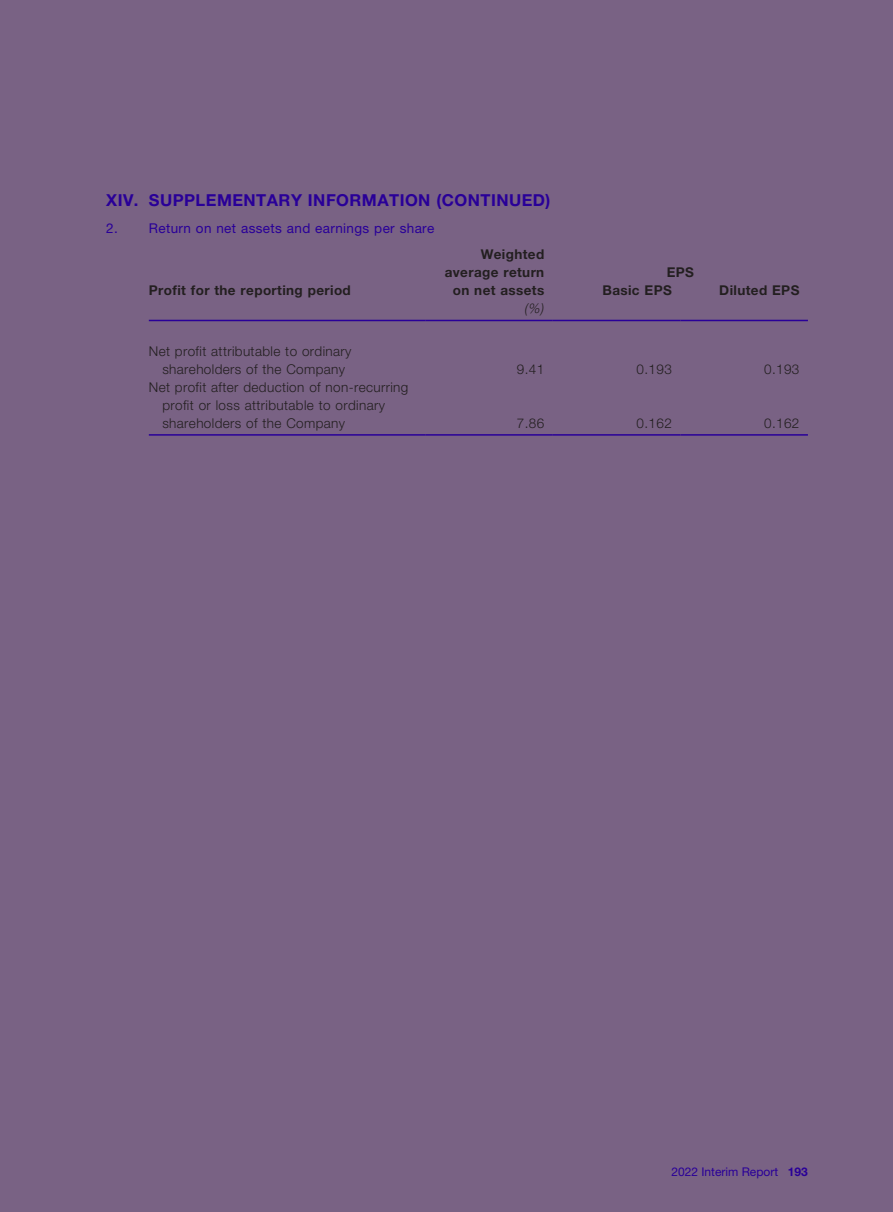
<style>
.page{position:relative;width:893px;height:1212px;background:#796284}
.page>*{position:absolute;margin:0;border:0;box-sizing:border-box;transform-origin:0 0}
.t1{font:700 16.5px "Helvetica Neue LT Std";letter-spacing:.03em;color:#290098}
.t2{font:300 13.5px/18px "Helvetica Neue LT Std";letter-spacing:.03em;color:#231f20;text-align:center}
.t3{font:700 13.5px/18px "Helvetica Neue LT Std";letter-spacing:.03em;color:#231f20;text-align:right}
.t4{font:13.5px "Helvetica Neue LT Std";letter-spacing:.03em;color:#290098}
.t5{font:italic 300 13.5px "Helvetica Neue LT Std";color:#231f20}
.t6{font:12px "Helvetica Neue LT Std";color:#290098}
.s1{font-weight:700}
</style>
<div class="page">
<hr style="left:149px;top:320px;width:276px;height:1px;background:#290098">
<hr style="left:425px;top:320px;width:128px;height:1px;background:#290098">
<hr style="left:553px;top:320px;width:127px;height:1px;background:#290098">
<hr style="left:680px;top:320px;width:128px;height:1px;background:#290098">
<hr style="left:149px;top:434px;width:276px;height:2px;background:#290098">
<hr style="left:425px;top:434px;width:128px;height:2px;background:#290098">
<hr style="left:553px;top:434px;width:127px;height:2px;background:#290098">
<hr style="left:680px;top:434px;width:128px;height:2px;background:#290098">
<p class="t1" style="left:106px;top:190px;width:446px">XIV. SUPPLEMENTARY INFORMATION (CONTINUED)</p>
<p class="t4" style="left:106px;top:220px;width:330px">2. Return on net assets and earnings per share</p>
<p class="t3" style="left:445px;top:245px;width:101px">Weighted average return</p>
<p class="t3" style="left:667px;top:263px;width:29px">EPS</p>
<p class="t3" style="left:149px;top:281px;width:204px">Profit for the reporting period</p>
<p class="t3" style="left:453px;top:281px;width:93px">on net assets</p>
<p class="t3" style="left:602px;top:281px;width:71px">Basic EPS</p>
<p class="t3" style="left:719px;top:281px;width:82px">Diluted EPS</p>
<p class="t5" style="left:524px;top:300px;width:21px">(%)</p>
<p class="t2" style="left:149px;top:341px;width:204px">Net profit attributable to ordinary shareholders of the Company</p>
<p class="t2" style="left:517px;top:359px;width:29px">9.41</p>
<p class="t2" style="left:637px;top:359px;width:37px">0.193</p>
<p class="t2" style="left:764px;top:359px;width:37px">0.193</p>
<p class="t2" style="left:162px;top:377px;width:247px;text-align:left;text-indent:-14px">Net profit after deduction of non-recurring profit or loss attributable to ordinary shareholders of the Company</p>
<p class="t2" style="left:517px;top:413px;width:29px">7.86</p>
<p class="t2" style="left:637px;top:413px;width:37px">0.162</p>
<p class="t2" style="left:764px;top:413px;width:37px">0.162</p>
<p class="t6" style="left:671px;top:1164px;width:138px">2022 Interim Report <span class="s1">193</span></p>
</div>
